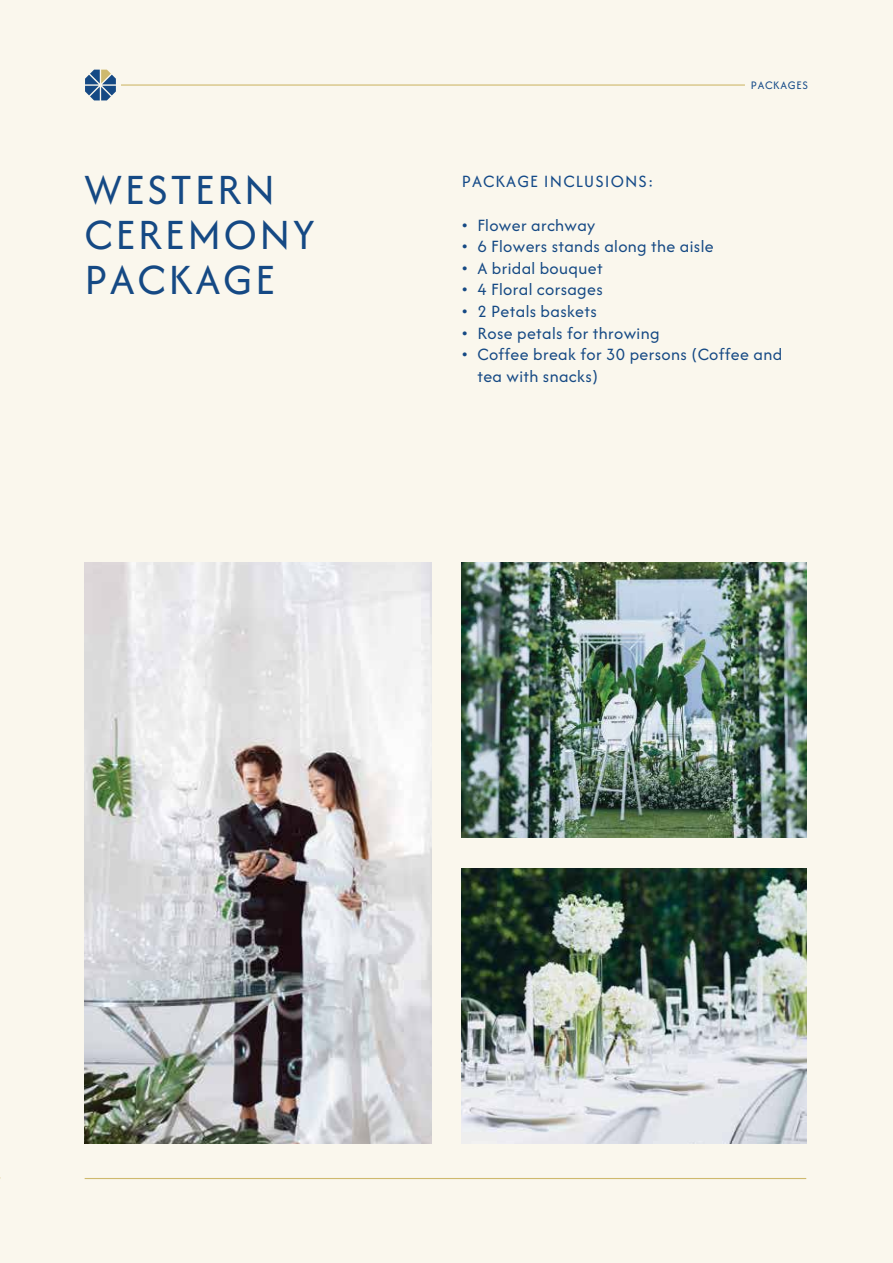
<style>
.page{position:relative;width:893px;height:1263px;background:#faf7ed}
.page>*{position:absolute;margin:0;border:0;box-sizing:border-box;transform-origin:0 0}
.t1{font:45px/45px "Afacad";letter-spacing:.06em;color:#154984}
.t2{font:18px/21.6px "Afacad";letter-spacing:.02em;color:#154984}
.t3{font:18px "Afacad";letter-spacing:.06em;color:#144a88}
.t4{font:12px "Afacad";letter-spacing:.06em;color:#144a88}
</style>
<div class="page">
<svg style="left:85px;top:70px;width:31px;height:30px"></svg>
<hr style="left:121px;top:84px;width:624px;height:2px;background:#ceb96d">
<img style="left:85px;top:563px;width:346px;height:580px">
<img style="left:462px;top:563px;width:344px;height:274px">
<img style="left:462px;top:868px;width:344px;height:275px">
<hr style="left:85px;top:1178px;width:721px;height:1px;background:#ceb96d">
<h1 class="t1" style="left:85px;top:167px;width:232px">WESTERN<br>CEREMONY<br>PACKAGE</h1>
<p class="t4" style="left:751px;top:78px;width:58px">PACKAGES</p>
<p class="t3" style="left:462px;top:170px;width:193px">PACKAGE INCLUSIONS:</p>
<p class="t2" style="left:462px;top:214px;width:135px">• Flower archway</p>
<p class="t2" style="left:462px;top:235px;width:253px">• 6 Flowers stands along the aisle</p>
<p class="t2" style="left:462px;top:257px;width:142px">• A bridal bouquet</p>
<p class="t2" style="left:462px;top:279px;width:142px">• 4 Floral corsages</p>
<p class="t2" style="left:462px;top:300px;width:136px">• 2 Petals baskets</p>
<p class="t2" style="left:462px;top:322px;width:199px">• Rose petals for throwing</p>
<p class="t2" style="left:477px;top:343px;width:306px;text-indent:-15px">• Coffee break for 30 persons (Coffee and tea with snacks)</p>
</div>
